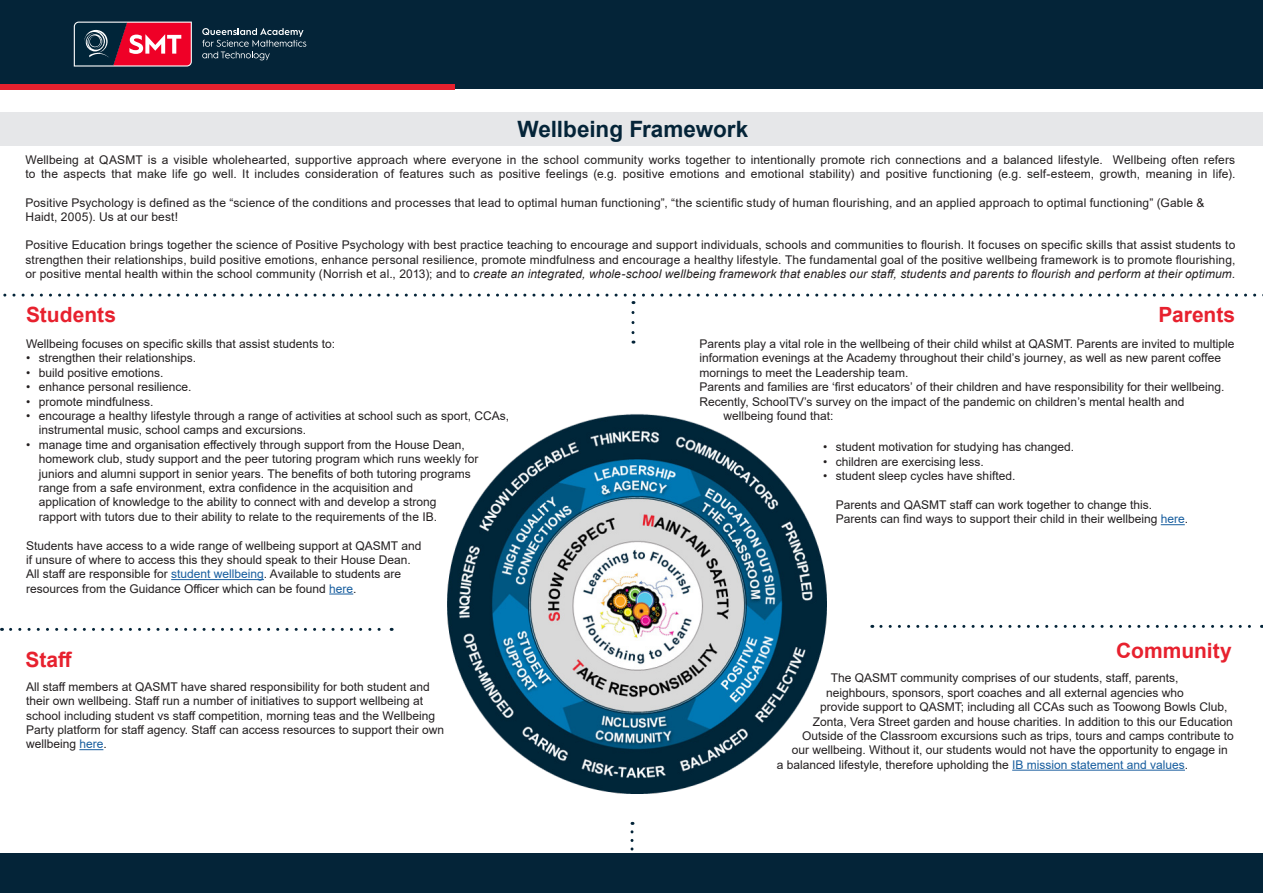
<style>
.page{position:relative;width:1263px;height:893px;background:#fff}
.page>*{position:absolute;margin:0;border:0;box-sizing:border-box;transform-origin:0 0}
.t1{font:700 22.5px "Arial";color:#042438}
.t2{font:700 21px "Arial";color:#e7212e}
.t3{font:12px/14.4px "Arial";color:#231f20}
.s1{font-style:italic}
.s2{color:#175d9e}
</style>
<div class="page">
<div style="left:0;top:0;width:1263px;height:88px;background:#042438"></div>
<svg style="left:202px;top:28px;width:104px;height:32px"></svg>
<div style="left:0;top:85px;width:455px;height:5px;background:#e7212e"></div>
<div style="left:0;top:112px;width:1263px;height:33px;background:#e6e7e9"></div>
<svg style="left:11px;top:628px;width:381px;height:3px"></svg>
<svg style="left:881px;top:625px;width:381px;height:3px"></svg>
<svg style="left:631px;top:312px;width:3px;height:32px"></svg>
<svg style="left:3px;top:294px;width:1260px;height:10px"></svg>
<svg style="left:630px;top:832px;width:3px;height:19px"></svg>
<svg style="left:74px;top:22px;width:118px;height:45px"></svg>
<img style="left:447px;top:414px;width:379px;height:380px">
<hr style="left:171px;top:579px;width:93px;height:1px;background:#175d9e">
<svg style="left:329px;top:594px;width:24px;height:1px"></svg>
<svg style="left:79px;top:749px;width:24px;height:1px"></svg>
<hr style="left:1012px;top:770px;width:173px;height:1px;background:#175d9e">
<svg style="left:1161px;top:524px;width:24px;height:1px"></svg>
<div style="left:0;top:853px;width:1263px;height:40px;background:#042438"></div>
<p class="t1" style="left:517px;top:113px;width:232px">Wellbeing Framework</p>
<p class="t3" style="left:25px;top:153px;width:1211px">Wellbeing at QASMT is a visible wholehearted, supportive approach where everyone in the school community works together to intentionally promote rich connections and a balanced lifestyle. Wellbeing often refers to the aspects that make life go well. It includes consideration of features such as positive feelings (e.g. positive emotions and emotional stability) and positive functioning (e.g. self-esteem, growth, meaning in life).</p>
<p class="t3" style="left:25px;top:195px;width:1180px">Positive Psychology is defined as the “science of the conditions and processes that lead to optimal human functioning”, “the scientific study of human flourishing, and an applied approach to optimal functioning” (Gable &amp;<br>Haidt, 2005). Us at our best!</p>
<p class="t3" style="left:25px;top:238px;width:1211px;text-align:justify">Positive Education brings together the science of Positive Psychology with best practice teaching to encourage and support individuals, schools and communities to flourish. It focuses on specific skills that assist students to strengthen their relationships, build positive emotions, enhance personal resilience, promote mindfulness and encourage a healthy lifestyle. The fundamental goal of the positive wellbeing framework is to promote flourishing, or positive mental health within the school community (Norrish et al., 2013); and to <span class="s1">create an integrated, whole-school wellbeing framework that enables our staff, students and parents to flourish and perform at their optimum.</span></p>
<p class="t2" style="left:26px;top:299px;width:92px">Students</p>
<p class="t2" style="left:1158px;top:299px;width:78px">Parents</p>
<p class="t3" style="left:26px;top:336px;width:311px">Wellbeing focuses on specific skills that assist students to:</p>
<p class="t3" style="left:26px;top:351px;width:172px">• strengthen their relationships.</p>
<p class="t3" style="left:26px;top:365px;width:139px">• build positive emotions.</p>
<p class="t3" style="left:26px;top:380px;width:167px">• enhance personal resilience.</p>
<p class="t3" style="left:26px;top:394px;width:129px">• promote mindfulness.</p>
<p class="t3" style="left:39px;top:408px;width:472px;text-indent:-13px">• encourage a healthy lifestyle through a range of activities at school such as sport, CCAs, instrumental music, school camps and excursions.</p>
<p class="t3" style="left:39px;top:437px;width:441px;text-indent:-13px">• manage time and organisation effectively through support from the House Dean, homework club, study support and the peer tutoring program which runs weekly for juniors and alumni support in senior years. The benefits of both tutoring programs range from a safe environment, extra confidence in the acquisition and<br>application of knowledge to the ability to connect with and develop a strong<br>rapport with tutors due to their ability to relate to the requirements of the IB.</p>
<p class="t3" style="left:26px;top:538px;width:397px">Students have access to a wide range of wellbeing support at QASMT and if unsure of where to access this they should speak to their House Dean.<br>All staff are responsible for <span class="s2">student wellbeing</span>. Available to students are resources from the Guidance Officer which can be found <span class="s2">here</span>.</p>
<p class="t2" style="left:25px;top:645px;width:48px">Staff</p>
<p class="t3" style="left:26px;top:679px;width:420px">All staff members at QASMT have shared responsibility for both student and their own wellbeing. Staff run a number of initiatives to support wellbeing at school including student vs staff competition, morning teas and the Wellbeing Party platform for staff agency. Staff can access resources to support their own wellbeing <span class="s2">here</span>.</p>
<p class="t3" style="left:699px;top:336px;width:536px">Parents play a vital role in the wellbeing of their child whilst at QASMT. Parents are invited to multiple</p>
<p class="t3" style="left:699px;top:351px;width:523px">information evenings at the Academy throughout their child’s journey, as well as new parent coffee</p>
<p class="t3" style="left:699px;top:365px;width:210px">mornings to meet the Leadership team.</p>
<p class="t3" style="left:699px;top:380px;width:526px">Parents and families are ‘first educators’ of their children and have responsibility for their wellbeing.</p>
<p class="t3" style="left:699px;top:394px;width:486px">Recently, SchoolTV’s survey on the impact of the pandemic on children’s mental health and</p>
<p class="t3" style="left:723px;top:408px;width:112px">wellbeing found that:</p>
<p class="t3" style="left:823px;top:440px;width:252px">• student motivation for studying has changed.</p>
<p class="t3" style="left:823px;top:454px;width:162px">• children are exercising less.</p>
<p class="t3" style="left:823px;top:469px;width:194px">• student sleep cycles have shifted.</p>
<p class="t3" style="left:836px;top:498px;width:354px">Parents and QASMT staff can work together to change this.<br>Parents can find ways to support their child in their wellbeing <span class="s2">here</span>.</p>
<p class="t2" style="left:1116px;top:636px;width:117px">Community</p>
<p class="t3" style="left:831px;top:671px;width:349px">The QASMT community comprises of our students, staff, parents,</p>
<p class="t3" style="left:826px;top:685px;width:359px">neighbours, sponsors, sport coaches and all external agencies who</p>
<p class="t3" style="left:820px;top:700px;width:409px">provide support to QASMT; including all CCAs such as Toowong Bowls Club,</p>
<p class="t3" style="left:813px;top:714px;width:422px">Zonta, Vera Street garden and house charities. In addition to this our Education</p>
<p class="t3" style="left:802px;top:729px;width:433px">Outside of the Classroom excursions such as trips, tours and camps contribute to</p>
<p class="t3" style="left:792px;top:743px;width:438px">our wellbeing. Without it, our students would not have the opportunity to engage in</p>
<p class="t3" style="left:777px;top:757px;width:413px">a balanced lifestyle, therefore upholding the <span class="s2">IB mission statement and values</span>.</p>
</div>
